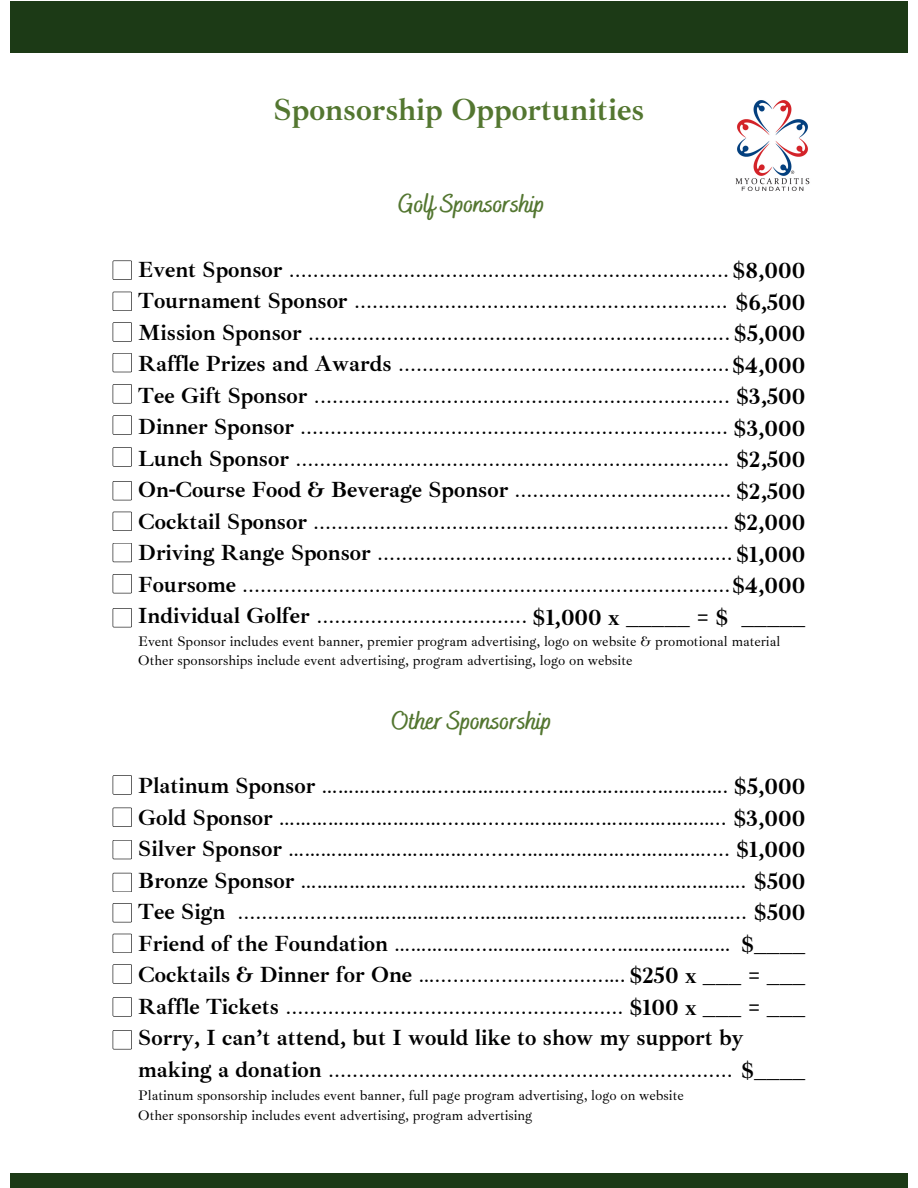
<style>
.page{position:relative;width:918px;height:1188px;background:#fff}
.page>*{position:absolute;margin:0;border:0;box-sizing:border-box;transform-origin:0 0}
.t1{font:700 31.5px "Ibarra Real Nova";color:#537630}
.t2{font:700 25.5px "Bakerie Smooth";color:#537630}
.t3{font:22.5px/31.5px "Ibarra Real Nova";color:#000;text-align:justify}
.t4{font:700 22.5px/31.5px "Ibarra Real Nova";color:#000}
.t5{font:14.25px "Ibarra Real Nova";color:#000}
.s1{font-weight:700}
.s2{font-weight:400}
</style>
<div class="page">
<div style="left:10px;top:1px;width:898px;height:51px;background:#1c3a16"></div>
<div style="left:10px;top:1173px;width:898px;height:15px;background:#1c3a16"></div>
<img style="left:735px;top:100px;width:75px;height:91px">
<svg style="left:113px;top:384px;width:19px;height:20px"></svg>
<svg style="left:113px;top:481px;width:19px;height:19px"></svg>
<svg style="left:113px;top:608px;width:19px;height:19px"></svg>
<svg style="left:113px;top:292px;width:19px;height:19px"></svg>
<svg style="left:113px;top:322px;width:19px;height:20px"></svg>
<svg style="left:113px;top:353px;width:19px;height:19px"></svg>
<svg style="left:113px;top:260px;width:19px;height:20px"></svg>
<svg style="left:113px;top:512px;width:19px;height:19px"></svg>
<svg style="left:113px;top:415px;width:19px;height:20px"></svg>
<svg style="left:113px;top:447px;width:19px;height:20px"></svg>
<svg style="left:113px;top:543px;width:19px;height:19px"></svg>
<svg style="left:113px;top:574px;width:19px;height:19px"></svg>
<svg style="left:113px;top:873px;width:19px;height:19px"></svg>
<svg style="left:113px;top:840px;width:19px;height:19px"></svg>
<svg style="left:113px;top:808px;width:19px;height:19px"></svg>
<svg style="left:113px;top:775px;width:19px;height:20px"></svg>
<svg style="left:113px;top:903px;width:19px;height:19px"></svg>
<svg style="left:113px;top:934px;width:19px;height:19px"></svg>
<svg style="left:113px;top:964px;width:19px;height:20px"></svg>
<svg style="left:113px;top:997px;width:19px;height:20px"></svg>
<svg style="left:113px;top:1030px;width:19px;height:19px"></svg>
<p class="t1" style="left:274px;top:90px;width:372px">Sponsorship Opportunities</p>
<p class="t2" style="left:399px;top:189px;width:148px">Golf Sponsorship</p>
<p class="t3" style="left:138px;top:254px;width:669px"><span class="s1">Event Sponsor</span> .........................................................................<span class="s1">$8,000</span></p>
<p class="t3" style="left:138px;top:285px;width:669px"><span class="s1">Tournament Sponsor</span> .............................................................. <span class="s1">$6,500</span></p>
<p class="t3" style="left:138px;top:317px;width:669px"><span class="s1">Mission Sponsor</span> ...................................................................... <span class="s1">$5,000</span></p>
<p class="t3" style="left:138px;top:348px;width:669px"><span class="s1">Raffle Prizes and Awards</span> .......................................................<span class="s1">$4,000</span></p>
<p class="t3" style="left:138px;top:380px;width:669px"><span class="s1">Tee Gift Sponsor</span> ..................................................................... <span class="s1">$3,500</span></p>
<p class="t3" style="left:138px;top:411px;width:669px"><span class="s1">Dinner Sponsor</span> ....................................................................... <span class="s1">$3,000</span></p>
<p class="t3" style="left:138px;top:443px;width:669px"><span class="s1">Lunch Sponsor</span> ........................................................................ <span class="s1">$2,500</span></p>
<p class="t3" style="left:138px;top:474px;width:669px"><span class="s1">On-Course Food &amp; Beverage Sponsor</span> .................................... <span class="s1">$2,500<br>Cocktail Sponsor</span> ..................................................................... <span class="s1">$2,000<br>Driving Range Sponsor</span> ...........................................................<span class="s1">$1,000</span></p>
<p class="t3" style="left:138px;top:569px;width:669px"><span class="s1">Foursome</span> .................................................................................<span class="s1">$4,000</span></p>
<p class="t4" style="left:138px;top:602px;width:669px">Individual Golfer <span class="s2">...................................</span> $1,000 x _____ = $ _____</p>
<p class="t5" style="left:138px;top:632px;width:643px">Event Sponsor includes event banner, premier program advertising, logo on website &amp; promotional material</p>
<h2 class="t5" style="left:138px;top:652px;width:496px">Other sponsorships include event advertising, program advertising, logo on website</h2>
<p class="t2" style="left:392px;top:706px;width:161px">Other Sponsorship</p>
<p class="t3" style="left:138px;top:770px;width:669px"><span class="s1">Platinum Sponsor</span> …………...……....………........….…………..…………. <span class="s1">$5,000</span></p>
<p class="t3" style="left:138px;top:802px;width:669px"><span class="s1">Gold Sponsor</span> …………………………....….......….……….………………….. <span class="s1">$3,000</span></p>
<p class="t3" style="left:138px;top:833px;width:669px"><span class="s1">Silver Sponsor</span> ……………………………..........…………………………….... <span class="s1">$1,000</span></p>
<p class="t3" style="left:138px;top:865px;width:669px"><span class="s1">Bronze Sponsor</span> ………………....…………......…………….……………………. <span class="s1">$500</span></p>
<p class="t3" style="left:138px;top:896px;width:669px"><span class="s1">Tee Sign</span> ....................………………....……………......….…………….….... <span class="s1">$500</span></p>
<p class="t3" style="left:138px;top:928px;width:594px"><span class="s1">Friend of the Foundation</span> ……………..……………........…………………</p>
<p class="t4" style="left:138px;top:959px;width:669px">Cocktails &amp; Dinner for One <span class="s2">…............................….</span>$250 x ___ = ___</p>
<p class="t3" style="left:138px;top:991px;width:669px"><span class="s1">Raffle Tickets</span> ........................................................ <span class="s1">$100 x ___ = ___</span></p>
<p class="t4" style="left:138px;top:1022px;width:669px">Sorry, I can’t attend, but I would like to show my support by making a donation <span class="s2">...................................................................</span> $____</p>
<p class="t5" style="left:138px;top:1087px;width:547px">Platinum sponsorship includes event banner, full page program advertising, logo on website</p>
<h3 class="t5" style="left:138px;top:1106px;width:396px">Other sponsorship includes event advertising, program advertising</h3>
<h3 class="t4" style="left:741px;top:929px;width:66px">$____</h3>
</div>
